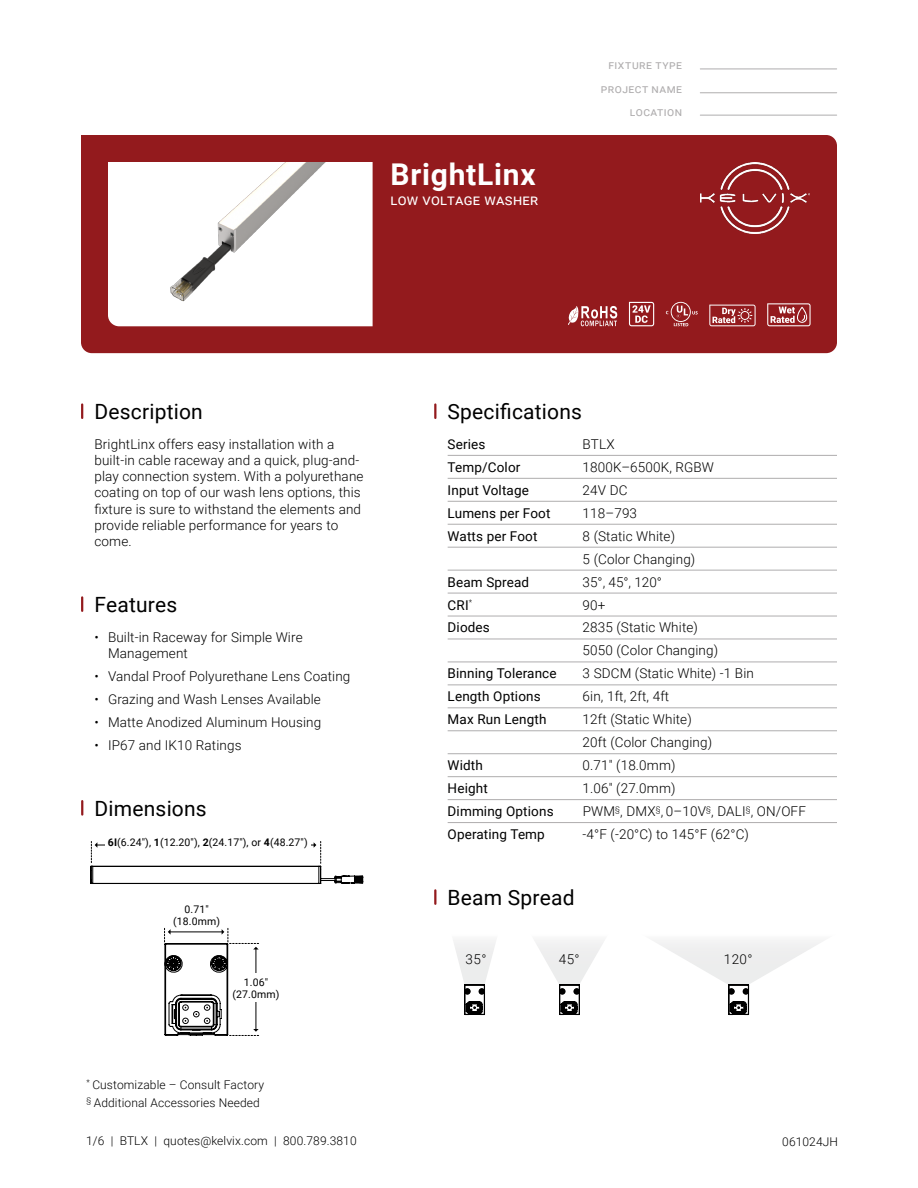
<style>
.page{position:relative;width:918px;height:1188px;background:#fff}
.page>*{position:absolute;margin:0;border:0;box-sizing:border-box;transform-origin:0 0}
.t1{font:700 30px "Roboto";letter-spacing:.025em;color:#fff}
.t2{font:21px "Roboto";letter-spacing:.01em;color:#000}
.t3{font:15px "Roboto";letter-spacing:.02em;color:#fff}
.t4{font:300 13.5px/16.2px "Roboto";letter-spacing:.01em;color:#000}
.t5{font:13.5px "Roboto";letter-spacing:.01em;color:#000}
.t6{font:300 12px/18px "Roboto";letter-spacing:.01em;color:#000}
.t7{font:12px "Roboto";letter-spacing:.045em;color:#afadae}
.t8{font:10.5px/12px "Roboto";letter-spacing:.01em;color:#000;text-align:center}
.s1{font-weight:700}
</style>
<div class="page">
<svg style="left:81px;top:597px;width:2px;height:14px"></svg>
<svg style="left:81px;top:405px;width:2px;height:13px"></svg>
<svg style="left:81px;top:801px;width:2px;height:14px"></svg>
<svg style="left:434px;top:890px;width:2px;height:14px"></svg>
<svg style="left:164px;top:928px;width:95px;height:108px"></svg>
<svg style="left:91px;top:841px;width:272px;height:43px"></svg>
<svg style="left:453px;top:940px;width:43px;height:75px"></svg>
<svg style="left:535px;top:940px;width:69px;height:75px"></svg>
<svg style="left:653px;top:940px;width:171px;height:75px"></svg>
<div style="left:81px;top:135px;width:756px;height:218px;background:#931a1d"></div>
<svg style="left:108px;top:162px;width:265px;height:164px"></svg>
<img style="left:120px;top:162px;width:240px;height:164px">
<hr style="left:700px;top:69px;width:137px;height:1px;background:#afadae">
<hr style="left:700px;top:92px;width:137px;height:1px;background:#afadae">
<hr style="left:700px;top:115px;width:137px;height:1px;background:#afadae">
<img style="left:700px;top:162px;width:110px;height:71px">
<svg style="left:666px;top:302px;width:32px;height:24px"></svg>
<svg style="left:629px;top:302px;width:25px;height:24px"></svg>
<svg style="left:434px;top:405px;width:2px;height:13px"></svg>
<hr style="left:448px;top:455px;width:389px;height:1px;background:#afadae">
<hr style="left:448px;top:478px;width:389px;height:1px;background:#afadae">
<hr style="left:448px;top:501px;width:389px;height:1px;background:#afadae">
<hr style="left:448px;top:524px;width:389px;height:1px;background:#afadae">
<hr style="left:448px;top:547px;width:389px;height:1px;background:#afadae">
<hr style="left:448px;top:570px;width:389px;height:1px;background:#afadae">
<hr style="left:448px;top:593px;width:389px;height:1px;background:#afadae">
<hr style="left:448px;top:616px;width:389px;height:1px;background:#afadae">
<hr style="left:448px;top:639px;width:389px;height:1px;background:#afadae">
<hr style="left:448px;top:662px;width:389px;height:1px;background:#afadae">
<hr style="left:448px;top:685px;width:389px;height:1px;background:#afadae">
<hr style="left:448px;top:708px;width:389px;height:1px;background:#afadae">
<hr style="left:448px;top:731px;width:389px;height:1px;background:#afadae">
<hr style="left:448px;top:753px;width:389px;height:1px;background:#afadae">
<hr style="left:448px;top:776px;width:389px;height:1px;background:#afadae">
<hr style="left:448px;top:799px;width:389px;height:1px;background:#afadae">
<hr style="left:448px;top:822px;width:389px;height:1px;background:#afadae">
<svg style="left:567px;top:305px;width:50px;height:21px"></svg>
<svg style="left:709px;top:305px;width:47px;height:21px"></svg>
<svg style="left:767px;top:303px;width:44px;height:23px"></svg>
<p class="t7" style="left:608px;top:57px;width:75px">fixture type</p>
<p class="t7" style="left:601px;top:80px;width:83px">project name</p>
<h1 class="t1" style="left:391px;top:153px;width:147px">BrightLinx</h1>
<p class="t3" style="left:391px;top:189px;width:149px">low voltage washer</p>
<p class="t7" style="left:630px;top:103px;width:54px">location</p>
<h2 class="t2" style="left:94px;top:397px;width:110px">Description</h2>
<p class="t4" style="left:94px;top:435px;width:271px">BrightLinx offers easy installation with a built-in cable raceway and a quick, plug-and&shy;play connection system. With a polyurethane coating on top of our wash lens options, this fixture is sure to withstand the elements and provide reliable performance for years to come.</p>
<h2 class="t2" style="left:94px;top:590px;width:84px">Features</h2>
<p class="t4" style="left:108px;top:628px;width:196px;text-indent:-14px">• Built-in Raceway for Simple Wire<br>Management</p>
<p class="t4" style="left:94px;top:668px;width:257px">• Vandal Proof Polyurethane Lens Coating</p>
<p class="t4" style="left:94px;top:690px;width:228px">• Grazing and Wash Lenses Available</p>
<p class="t4" style="left:94px;top:713px;width:228px">• Matte Anodized Aluminum Housing</p>
<p class="t4" style="left:94px;top:736px;width:149px">• IP67 and IK10 Ratings</p>
<h2 class="t2" style="left:95px;top:794px;width:114px">Dimensions</h2>
<p class="t8" style="left:108px;top:836px;width:201px"><span class="s1">6I</span>(6.24"), <span class="s1">1</span>(12.20″), <span class="s1">2</span>(24.17"), or <span class="s1">4</span>(48.27")</p>
<p class="t8" style="left:173px;top:903px;width:48px">0.71″ (18.0mm)</p>
<p class="t8" style="left:233px;top:976px;width:48px">1.06″ (27.0mm)</p>
<p class="t6" style="left:87px;top:1075px;width:179px"><sup>*</sup> Customizable – Consult Factory <sup>§</sup> Additional Accessories Needed</p>
<h2 class="t2" style="left:448px;top:397px;width:136px">Specifications</h2>
<p class="t5" style="left:448px;top:435px;width:39px">Series</p>
<p class="t4" style="left:583px;top:435px;width:33px">BTLX</p>
<p class="t5" style="left:448px;top:458px;width:74px">Temp/Color</p>
<p class="t4" style="left:583px;top:458px;width:133px">1800K–6500K, RGBW</p>
<p class="t5" style="left:448px;top:481px;width:83px">Input Voltage</p>
<p class="t4" style="left:583px;top:481px;width:46px">24V DC</p>
<p class="t5" style="left:448px;top:503px;width:104px">Lumens per Foot</p>
<p class="t4" style="left:583px;top:504px;width:56px">118–793</p>
<p class="t5" style="left:448px;top:526px;width:91px">Watts per Foot</p>
<p class="t4" style="left:583px;top:524px;width:114px;line-height:23px">8 (Static White)<br>5 (Color Changing)</p>
<p class="t5" style="left:448px;top:572px;width:83px">Beam Spread</p>
<p class="t4" style="left:583px;top:573px;width:81px">35°, 45°, 120°</p>
<p class="t5" style="left:448px;top:595px;width:26px">CRI<sup>*</sup></p>
<p class="t4" style="left:583px;top:596px;width:24px">90+</p>
<p class="t5" style="left:448px;top:618px;width:44px">Diodes</p>
<p class="t4" style="left:583px;top:616px;width:137px;line-height:23px">2835 (Static White)<br>5050 (Color Changing)</p>
<p class="t5" style="left:448px;top:664px;width:110px">Binning Tolerance</p>
<p class="t4" style="left:583px;top:665px;width:173px">3 SDCM (Static White) -1 Bin</p>
<p class="t5" style="left:448px;top:687px;width:95px">Length Options</p>
<p class="t4" style="left:583px;top:688px;width:88px">6in, 1ft, 2ft, 4ft</p>
<p class="t5" style="left:448px;top:710px;width:100px">Max Run Length</p>
<p class="t4" style="left:583px;top:707px;width:131px;line-height:23px">12ft (Static White)<br>20ft (Color Changing)</p>
<p class="t5" style="left:448px;top:756px;width:37px">Width</p>
<p class="t4" style="left:583px;top:757px;width:94px">0.71" (18.0mm)</p>
<p class="t5" style="left:448px;top:779px;width:42px">Height</p>
<p class="t4" style="left:583px;top:780px;width:94px">1.06" (27.0mm)</p>
<p class="t5" style="left:448px;top:802px;width:107px">Dimming Options</p>
<p class="t4" style="left:583px;top:803px;width:225px">PWM<sup>§</sup>, DMX<sup>§</sup>, 0–10V<sup>§</sup>, DALI<sup>§</sup>, ON/OFF</p>
<p class="t5" style="left:448px;top:825px;width:99px">Operating Temp</p>
<p class="t4" style="left:583px;top:826px;width:168px">-4°F (-20°C) to 145°F (62°C)</p>
<h2 class="t2" style="left:448px;top:883px;width:128px">Beam Spread</h2>
<p class="t4" style="left:466px;top:951px;width:22px">35°</p>
<p class="t4" style="left:559px;top:951px;width:22px">45°</p>
<p class="t4" style="left:724px;top:951px;width:30px">120°</p>
<p class="t6" style="left:86px;top:1131px;width:272px">1/6 | BTLX | quotes@kelvix.com | 800.789.3810</p>
<p class="t6" style="left:782px;top:1132px;width:57px">061024JH</p>
</div>
